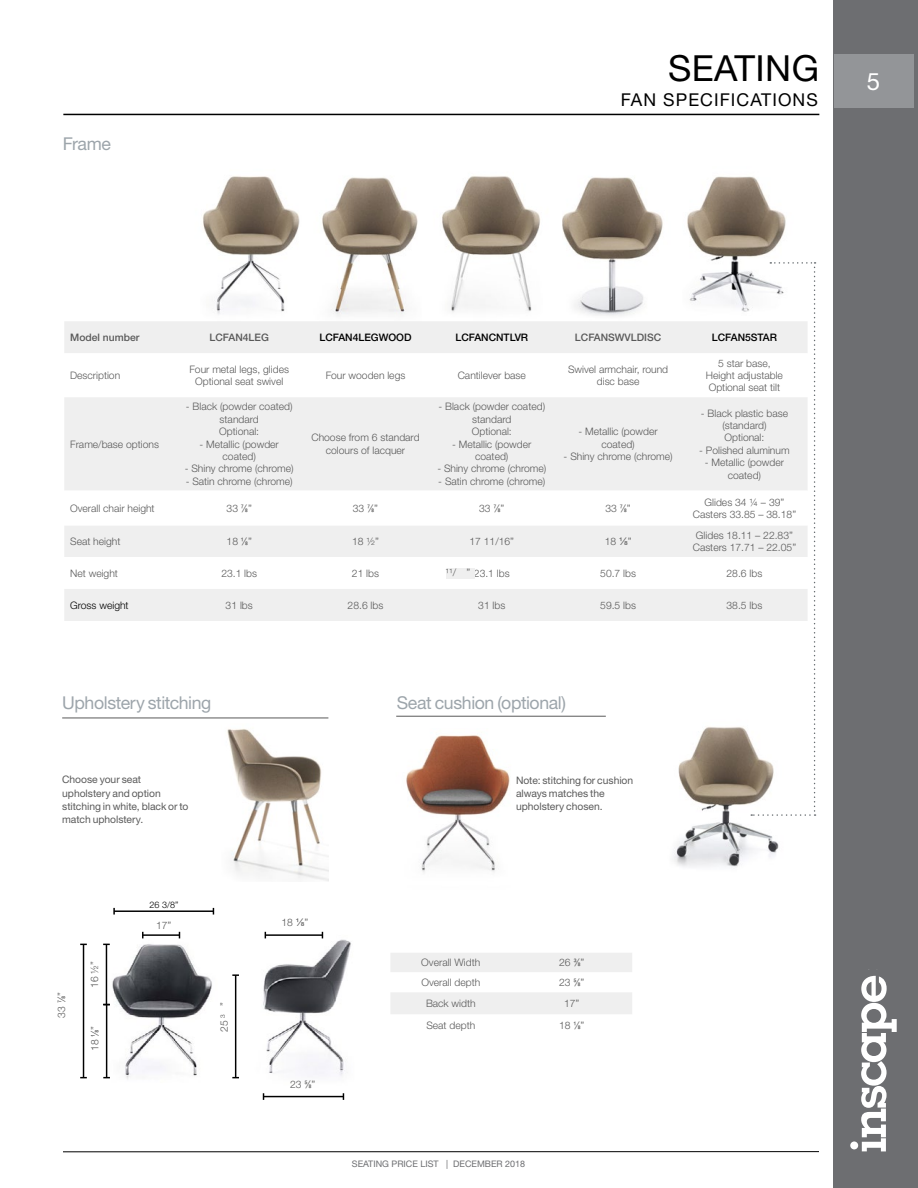
<style>
.page{position:relative;width:918px;height:1188px;background:#fff}
.page>*{position:absolute;margin:0;border:0;box-sizing:border-box;transform-origin:0 0}
.t1{font:36px "Helvetica Neue LT Std";letter-spacing:.01em;color:#000}
.t2{font:24px "Helvetica Neue LT Std";color:#fff}
.t3{font:17.7px "Helvetica Neue LT Std";letter-spacing:-.025em;color:#9da5ab}
.Sub_Category{font:17.7px "Helvetica Neue LT Std";letter-spacing:.06em;color:#000}
.t4{font:300 10.35px/12.5px "Helvetica Neue LT Std";color:#595959;text-align:center}
.t5{font:10.35px/13.2px "Helvetica Neue LT Std";letter-spacing:-.005em;color:#5a5a5a}
.t6{font:500 10.35px "Helvetica Neue LT Std";color:#000}
.t7{font:500 10.35px "Helvetica Neue LT Std";color:#595959}
.t8{font:300 10.35px "Helvetica Neue LT Std";color:#000}
.t9{font:9px "Helvetica Neue LT Std";color:#6d6e71}
.t10{font:300 9px "Helvetica Neue LT Std";color:#000}
.s1{font-family:"Arial Narrow";font-weight:400}
.s2{font-family:"Arial";font-weight:400}
</style>
<div class="page">
<div style="left:834px;top:0;width:84px;height:1188px;background:#6d6e71"></div>
<hr style="left:63px;top:1151px;width:756px;height:1px;background:#000">
<div style="left:834px;top:54px;width:80px;height:54px;background:#939598"></div>
<div style="left:850px;top:1141px;width:8px;height:8px;background:#fff;border-radius:50%"></div>
<svg style="left:861px;top:976px;width:36px;height:175px"></svg>
<hr style="left:63px;top:114px;width:756px;height:1px;background:#000">
<img style="left:231px;top:816px;width:97px;height:65px">
<img style="left:674px;top:816px;width:105px;height:52px">
<img style="left:687px;top:176px;width:99px;height:86px">
<img style="left:203px;top:176px;width:97px;height:86px">
<img style="left:322px;top:177px;width:96px;height:85px">
<img style="left:562px;top:177px;width:101px;height:85px">
<img style="left:442px;top:176px;width:98px;height:86px">
<hr style="left:62px;top:718px;width:266px;height:1px;background:#5a5a5a">
<svg style="left:391px;top:953px;width:241px;height:61px"></svg>
<img style="left:421px;top:816px;width:75px;height:56px">
<svg style="left:64px;top:262px;width:752px;height:554px"></svg>
<img style="left:103px;top:931px;width:109px;height:148px">
<img style="left:263px;top:931px;width:88px;height:145px">
<hr style="left:143px;top:934px;width:36px;height:2px;background:#000">
<hr style="left:114px;top:910px;width:99px;height:2px;background:#000">
<svg style="left:113px;top:908px;width:2px;height:7px"></svg>
<hr style="left:83px;top:944px;width:1px;height:134px;background:#000">
<hr style="left:106px;top:944px;width:1px;height:61px;background:#000">
<hr style="left:106px;top:1005px;width:1px;height:73px;background:#000">
<hr style="left:265px;top:934px;width:57px;height:2px;background:#000">
<hr style="left:264px;top:1096px;width:79px;height:1px;background:#000">
<hr style="left:235px;top:975px;width:1px;height:103px;background:#000">
<svg style="left:232px;top:974px;width:7px;height:2px"></svg>
<div style="left:446px;top:568px;width:28px;height:10px;background:#efefef"></div>
<p class="t3" style="left:63px;top:133px;width:50px">Frame</p>
<h1 class="t1" style="left:668px;top:46px;width:152px">SEATING</h1>
<p class="Sub_Category" style="left:621px;top:89px;width:199px">FAN SPECIFICATIONS</p>
<h2 class="t2" style="left:867px;top:67px;width:15px">5</h2>
<p class="t7" style="left:70px;top:331px;width:71px">Model number</p>
<p class="t7" style="left:210px;top:331px;width:61px">LCFAN4LEG</p>
<p class="t6" style="left:319px;top:331px;width:94px">LCFAN4LEGWOOD</p>
<p class="t6" style="left:455px;top:331px;width:74px">LCFANCNTLVR</p>
<p class="t7" style="left:575px;top:331px;width:88px">LCFANSWVLDISC</p>
<p class="t6" style="left:712px;top:331px;width:66px">LCFAN5STAR</p>
<p class="t4" style="left:70px;top:369px;width:52px">Description</p>
<p class="t4" style="left:718px;top:356px;width:54px">5 star base,</p>
<p class="t4" style="left:706px;top:369px;width:79px">Height adjustable</p>
<p class="t4" style="left:709px;top:381px;width:73px">Optional seat tilt</p>
<p class="t4" style="left:326px;top:369px;width:81px">Four wooden legs</p>
<p class="t4" style="left:458px;top:369px;width:70px">Cantilever base</p>
<p class="t4" style="left:568px;top:363px;width:102px">Swivel armchair, round disc base</p>
<p class="t4" style="left:189px;top:363px;width:101px">Four metal legs, glides</p>
<p class="t4" style="left:195px;top:375px;width:90px">Optional seat swivel</p>
<p class="t4" style="left:70px;top:437px;width:90px">Frame/base options</p>
<p class="t4" style="left:186px;top:400px;width:108px">- Black (powder coated) standard</p>
<p class="t4" style="left:219px;top:425px;width:41px">Optional:</p>
<p class="t4" style="left:200px;top:437px;width:81px">- Metallic (powder coated)</p>
<p class="t4" style="left:185px;top:462px;width:110px">- Shiny chrome (chrome)</p>
<p class="t4" style="left:186px;top:475px;width:109px">- Satin chrome (chrome)</p>
<p class="t4" style="left:311px;top:431px;width:110px">Choose from 6 standard colours of lacquer</p>
<p class="t4" style="left:439px;top:400px;width:108px">- Black (powder coated) standard</p>
<p class="t4" style="left:472px;top:425px;width:41px">Optional:</p>
<p class="t4" style="left:452px;top:437px;width:81px">- Metallic (powder coated)</p>
<p class="t4" style="left:437px;top:462px;width:110px">- Shiny chrome (chrome)</p>
<p class="t4" style="left:438px;top:475px;width:109px">- Satin chrome (chrome)</p>
<p class="t4" style="left:578px;top:425px;width:81px">- Metallic (powder coated)</p>
<p class="t4" style="left:564px;top:450px;width:110px">- Shiny chrome (chrome)</p>
<p class="t4" style="left:70px;top:502px;width:86px">Overall chair height</p>
<p class="t4" style="left:227px;top:502px;width:27px">33 <span class="s1">⅞</span>”</p>
<p class="t4" style="left:353px;top:502px;width:27px">33 <span class="s1">⅞</span>”</p>
<p class="t4" style="left:479px;top:502px;width:27px">33 <span class="s1">⅞</span>”</p>
<p class="t4" style="left:606px;top:502px;width:27px">33 <span class="s1">⅞</span>”</p>
<p class="t4" style="left:70px;top:535px;width:52px">Seat height</p>
<p class="t4" style="left:227px;top:535px;width:27px">18 <span class="s1">⅛</span>”</p>
<p class="t4" style="left:352px;top:535px;width:28px">18 ½”</p>
<p class="t4" style="left:470px;top:535px;width:46px">17 11/16”</p>
<p class="t4" style="left:605px;top:535px;width:28px">18 <span class="s2">⅛</span>”</p>
<p class="t4" style="left:701px;top:407px;width:89px">- Black plastic base (standard)</p>
<p class="t4" style="left:724px;top:431px;width:41px">Optional:</p>
<p class="t4" style="left:699px;top:444px;width:92px">- Polished aluminum</p>
<p class="t4" style="left:705px;top:456px;width:81px">- Metallic (powder coated)</p>
<p class="t4" style="left:705px;top:495px;width:81px">Glides 34 ¼ – 39”</p>
<p class="t4" style="left:693px;top:508px;width:105px">Casters 33.85 – 38.18”</p>
<p class="t4" style="left:696px;top:529px;width:98px">Glides 18.11 – 22.83”</p>
<p class="t4" style="left:693px;top:541px;width:105px">Casters 17.71 – 22.05”</p>
<p class="t4" style="left:446px;top:565px;width:26px">¹¹/₁₆ ”</p>
<p class="t4" style="left:70px;top:567px;width:49px">Net weight</p>
<p class="t4" style="left:221px;top:567px;width:37px">23.1 lbs</p>
<p class="t4" style="left:352px;top:567px;width:29px">21 lbs</p>
<p class="t4" style="left:474px;top:567px;width:37px">23.1 lbs</p>
<p class="t4" style="left:600px;top:567px;width:37px">50.7 lbs</p>
<p class="t4" style="left:727px;top:567px;width:37px">28.6 lbs</p>
<p class="t8" style="left:70px;top:599px;width:60px">Gross weight</p>
<p class="t4" style="left:226px;top:599px;width:29px">31 lbs</p>
<p class="t4" style="left:348px;top:599px;width:37px">28.6 lbs</p>
<p class="t4" style="left:478px;top:599px;width:29px">31 lbs</p>
<p class="t4" style="left:600px;top:599px;width:37px">59.5 lbs</p>
<p class="t4" style="left:727px;top:599px;width:37px">38.5 lbs</p>
<p class="t3" style="left:62px;top:692px;width:151px">Upholstery stitching</p>
<p class="t3" style="left:397px;top:692px;width:171px">Seat cushion (optional)</p>
<p class="t5" style="left:62px;top:773px;width:128px">Choose your seat upholstery and option stitching in white, black or to match upholstery.</p>
<p class="t10" style="left:150px;top:900px;width:30px">26 3/8”</p>
<p class="t4" style="left:55px;top:1018px;width:27px;rotate:-90deg">33 <span class="s1">⅞</span>”</p>
<p class="t4" style="left:88px;top:988px;width:28px;rotate:-90deg">16 ½”</p>
<p class="t4" style="left:88px;top:1051px;width:27px;rotate:-90deg">18 <span class="s1">⅛</span>”</p>
<p class="t4" style="left:156px;top:919px;width:17px">17”</p>
<p class="t4" style="left:281px;top:916px;width:28px">18 <span class="s2">⅛</span>”</p>
<p class="t4" style="left:218px;top:1032px;width:31px;rotate:-90deg">25 ³ ₅”</p>
<p class="t4" style="left:290px;top:1078px;width:27px">23 <span class="s1">⅝</span>”</p>
<p class="t5" style="left:516px;top:773px;width:119px">Note: stitching for cushion always matches the upholstery chosen.</p>
<p class="t4" style="left:421px;top:956px;width:61px">Overall Width</p>
<p class="t4" style="left:559px;top:956px;width:27px">26 <span class="s1">⅜</span>”</p>
<p class="t4" style="left:421px;top:976px;width:60px">Overall depth</p>
<p class="t4" style="left:559px;top:976px;width:27px">23 <span class="s1">⅝</span>”</p>
<p class="t4" style="left:426px;top:997px;width:51px">Back width</p>
<p class="t4" style="left:564px;top:997px;width:17px">17”</p>
<p class="t4" style="left:426px;top:1019px;width:50px">Seat depth</p>
<p class="t4" style="left:559px;top:1019px;width:27px">18 <span class="s1">⅛</span>”</p>
<p class="t9" style="left:352px;top:1159px;width:175px">SEATING PRICE LIST | DECEMBER 2018</p>
</div>
